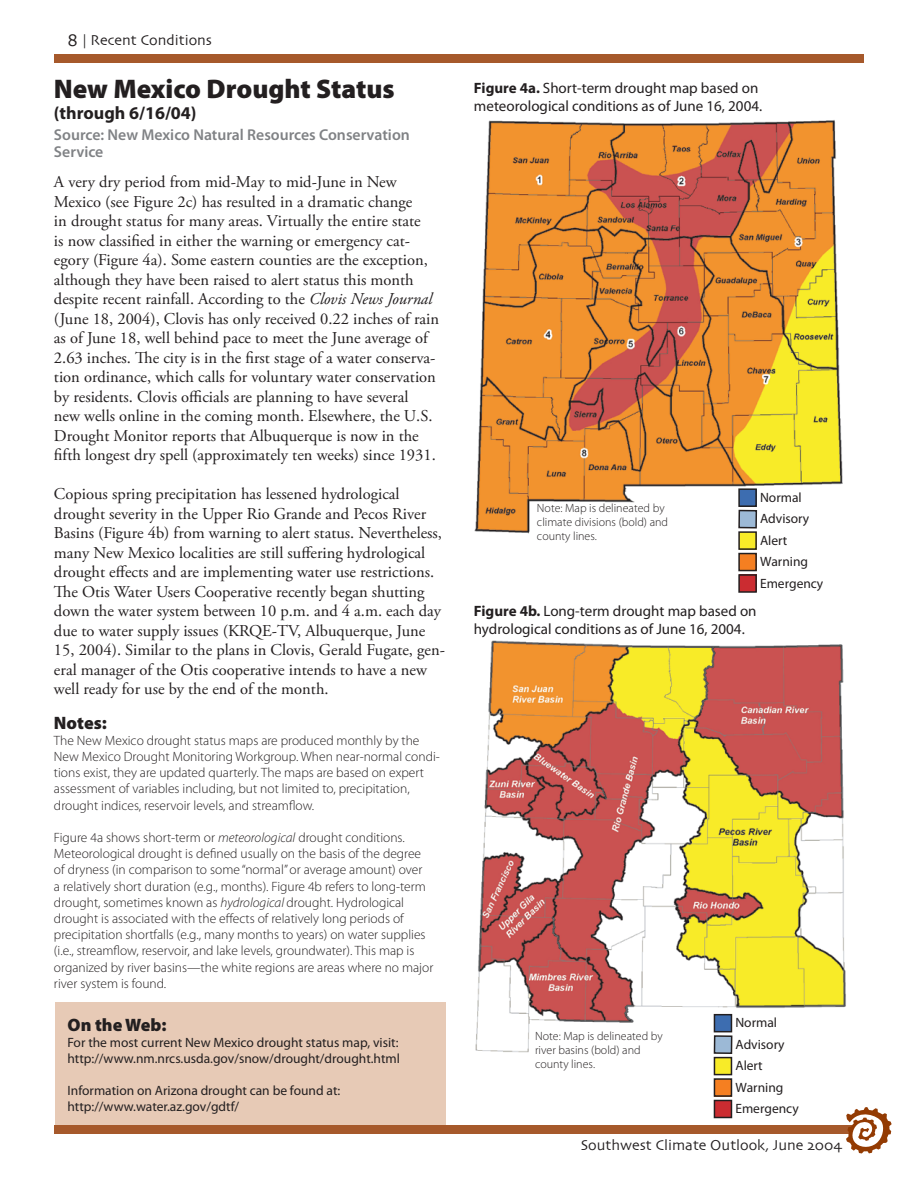
<style>
.page{position:relative;width:918px;height:1188px;background:#fff}
.page>*{position:absolute;margin:0;border:0;box-sizing:border-box;transform-origin:0 0}
.t1{font:900 27px "Myriad Pro";color:#231f20}
.t2{font:700 18px "Myriad Pro";color:#231f20}
.t3{font:900 18px "Myriad Pro";color:#231f20}
.t4{font:16.5px/19.5px "Adobe Garamond Pro";color:#231f20}
.t5{font:600 15.75px/16.5px "Myriad Pro";color:#808285}
.t6{font:15px/18px "Myriad Pro";color:#231f20}
.t7{font:15px "Skia";color:#231f20}
.t8{font:300 13.5px/16.2px "Myriad Pro";color:#231f20}
.t9{font:13.5px/21.5px "Myriad Pro";color:#231f20}
.t10{font:300 12px/14.2px "Myriad Pro";color:#231f20}
.s1{font-size:18px}
.s2{font-style:italic}
.s3{font-weight:700}
</style>
<div class="page">
<div style="left:55px;top:1003px;width:391px;height:130px;background:#e7cab6"></div>
<div style="left:55px;top:1126px;width:808px;height:7px;background:#a6592b"></div>
<div style="left:54px;top:1125px;width:810px;height:9px;border:2px solid #a6592b"></div>
<svg style="left:846px;top:1107px;width:46px;height:46px"></svg>
<div style="left:55px;top:55px;width:808px;height:7px;background:#a6592b"></div>
<div style="left:54px;top:54px;width:810px;height:9px;border:2px solid #a6592b"></div>
<img style="left:474px;top:120px;width:369px;height:414px">
<div style="left:739px;top:489px;width:17px;height:17px;background:#3d6db0"></div>
<div style="left:738px;top:488px;width:19px;height:19px;border:2px solid #231f20"></div>
<div style="left:739px;top:511px;width:17px;height:17px;background:#9cb9d6"></div>
<div style="left:738px;top:510px;width:19px;height:19px;border:2px solid #231f20"></div>
<div style="left:739px;top:532px;width:17px;height:17px;background:#f8eb28"></div>
<div style="left:738px;top:531px;width:19px;height:19px;border:2px solid #231f20"></div>
<div style="left:739px;top:575px;width:17px;height:17px;background:#cb2c31"></div>
<div style="left:738px;top:574px;width:19px;height:19px;border:2px solid #231f20"></div>
<div style="left:739px;top:554px;width:17px;height:17px;background:#f57f21"></div>
<div style="left:738px;top:553px;width:19px;height:18px;border:2px solid #231f20"></div>
<img style="left:475px;top:640px;width:371px;height:417px">
<div style="left:714px;top:1015px;width:17px;height:17px;background:#3d6db0"></div>
<div style="left:714px;top:1014px;width:18px;height:18px;border:2px solid #231f20"></div>
<div style="left:714px;top:1036px;width:18px;height:17px;background:#9cb9d6"></div>
<div style="left:714px;top:1035px;width:18px;height:19px;border:2px solid #231f20"></div>
<div style="left:714px;top:1058px;width:17px;height:17px;background:#f8eb28"></div>
<div style="left:714px;top:1057px;width:18px;height:18px;border:2px solid #231f20"></div>
<div style="left:714px;top:1100px;width:17px;height:17px;background:#cb2c31"></div>
<div style="left:714px;top:1100px;width:18px;height:18px;border:2px solid #231f20"></div>
<div style="left:714px;top:1079px;width:17px;height:17px;background:#f57f21"></div>
<div style="left:714px;top:1078px;width:18px;height:19px;border:2px solid #231f20"></div>
<p class="t7" style="left:68px;top:31px;width:146px"><span class="s1">8</span> | Recent Conditions</p>
<h1 class="t1" style="left:54px;top:74px;width:342px">New Mexico Drought Status</h1>
<p class="t2" style="left:54px;top:103px;width:144px">(through 6/16/04)</p>
<p class="t5" style="left:54px;top:127px;width:357px">Source: New Mexico Natural Resources Conservation<br>Service</p>
<p class="t4" style="left:54px;top:173px;width:387px">A very dry period from mid-May to mid-June in New Mexico (see Figure 2c) has resulted in a dramatic change<br>in drought status for many areas. Virtually the entire state<br>is now classified in either the warning or emergency cat&shy;egory (Figure 4a). Some eastern counties are the exception, although they have been raised to alert status this month despite recent rainfall. According to the <span class="s2">Clovis News Journal </span>(June 18, 2004), Clovis has only received 0.22 inches of rain as of June 18, well behind pace to meet the June average of 2.63 inches. The city is in the first stage of a water conserva&shy;tion ordinance, which calls for voluntary water conservation by residents. Clovis officials are planning to have several<br>new wells online in the coming month. Elsewhere, the U.S.<br>Drought Monitor reports that Albuquerque is now in the fifth longest dry spell (approximately ten weeks) since 1931.</p>
<p class="t4" style="left:54px;top:485px;width:393px">Copious spring precipitation has lessened hydrological drought severity in the Upper Rio Grande and Pecos River Basins (Figure 4b) from warning to alert status. Nevertheless, many New Mexico localities are still suffering hydrological drought effects and are implementing water use restrictions.<br>The Otis Water Users Cooperative recently began shutting down the water system between 10 p.m. and 4 a.m. each day due to water supply issues (KRQE-TV, Albuquerque, June 15, 2004). Similar to the plans in Clovis, Gerald Fugate, gen&shy;eral manager of the Otis cooperative intends to have a new well ready for use by the end of the month.</p>
<p class="t3" style="left:54px;top:712px;width:54px">Notes:</p>
<p class="t8" style="left:54px;top:732px;width:387px">The New Mexico drought status maps are produced monthly by the New Mexico Drought Monitoring Workgroup. When near-normal condi&shy;tions exist, they are updated quarterly. The maps are based on expert assessment of variables including, but not limited to, precipitation, drought indices, reservoir levels, and streamflow.</p>
<p class="t8" style="left:54px;top:830px;width:381px">Figure 4a shows short-term or <span class="s2">meteorological</span> drought conditions.<br>Meteorological drought is defined usually on the basis of the degree of dryness (in comparison to some “normal” or average amount) over<br>a relatively short duration (e.g., months). Figure 4b refers to long-term drought, sometimes known as <span class="s2">hydrological</span> drought. Hydrological drought is associated with the effects of relatively long periods of precipitation shortfalls (e.g., many months to years) on water supplies (i.e., streamflow, reservoir, and lake levels, groundwater). This map is organized by river basins—the white regions are areas where no major river system is found.</p>
<p class="t3" style="left:67px;top:1014px;width:101px">On the Web:</p>
<p class="t9" style="left:67px;top:1034px;width:334px;line-height:16.2px">For the most current New Mexico drought status map, visit: http://www.nm.nrcs.usda.gov/snow/drought/drought.html</p>
<p class="t9" style="left:67px;top:1083px;width:274px;line-height:16.2px">Information on Arizona drought can be found at: http://www.water.az.gov/gdtf/</p>
<p class="t6" style="left:474px;top:79px;width:290px"><span class="s3">Figure 4a.</span> Short-term drought map based on meteorological conditions as of June 16, 2004.</p>
<p class="t10" style="left:537px;top:501px;width:133px">Note: Map is delineated by climate divisions (bold) and county lines.</p>
<p class="t9" style="left:760px;top:487px;width:51px">Normal<br>Advisory<br>Alert</p>
<p class="t9" style="left:760px;top:573px;width:65px">Emergency</p>
<p class="t9" style="left:760px;top:551px;width:50px">Warning</p>
<p class="t6" style="left:474px;top:603px;width:284px"><span class="s3">Figure 4b.</span> Long-term drought map based on hydrological conditions as of June 16, 2004.</p>
<p class="t10" style="left:535px;top:1029px;width:129px">Note: Map is delineated by river basins (bold) and county lines.</p>
<p class="t9" style="left:735px;top:1012px;width:51px">Normal<br>Advisory<br>Alert</p>
<p class="t9" style="left:735px;top:1098px;width:65px">Emergency</p>
<p class="t9" style="left:735px;top:1077px;width:50px">Warning</p>
<p class="t7" style="left:581px;top:1137px;width:263px">Southwest Climate Outlook, June 2004</p>
</div>
